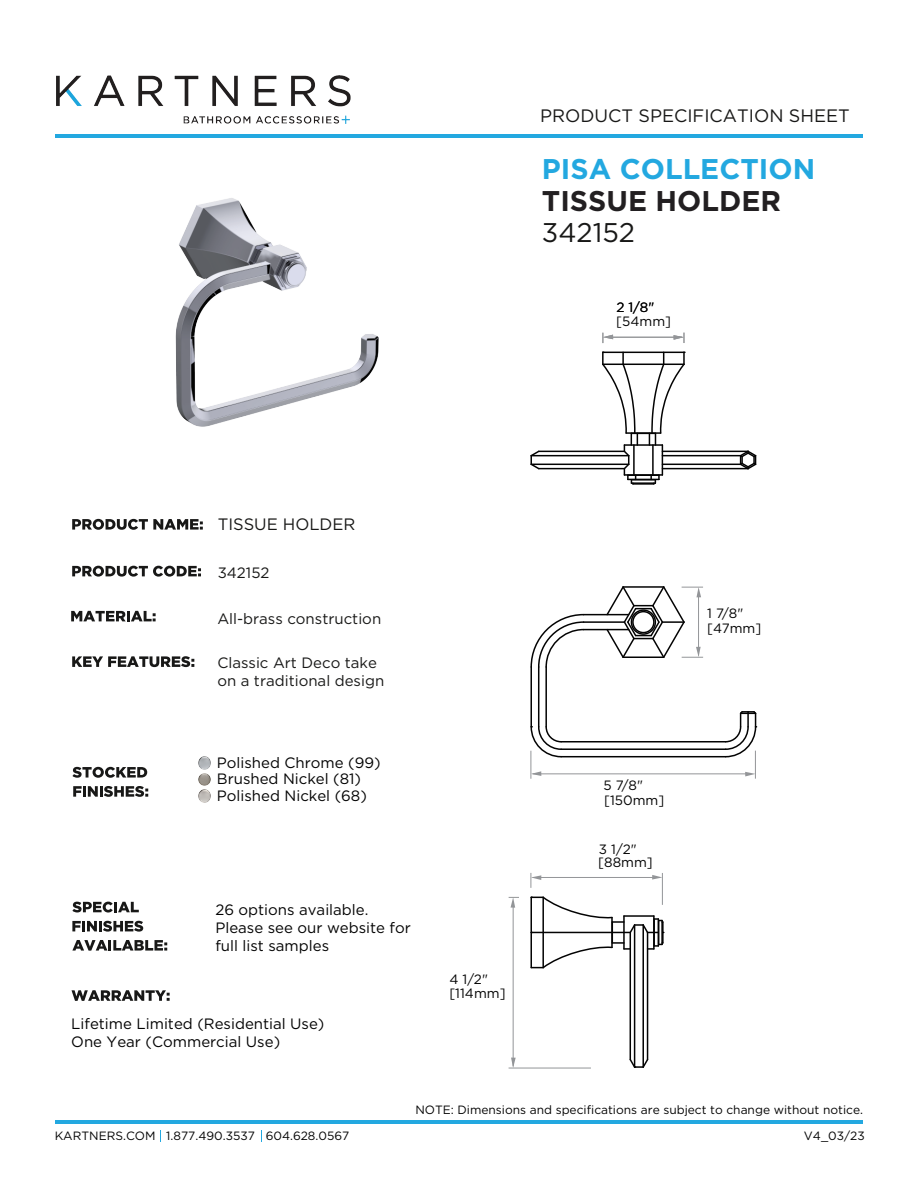
<style>
.page{position:relative;width:918px;height:1188px;background:#fff}
.page>*{position:absolute;margin:0;border:0;box-sizing:border-box;transform-origin:0 0}
.t1{font:700 28.5px "Gotham";color:#23a8e0}
.t2{font:700 28.5px "Gotham";color:#221f21}
.t3{font:27px "Gotham";color:#181817}
.t4{font:18px "Gotham";color:#181817}
.t5{font:16.5px "Gotham";color:#181817}
.t6{font:15px/18px "Gotham";color:#030303}
.t7{font:15px/18px "Gotham";color:#181817}
.t8{font:13.5px/14.9px "Gotham";color:#030303}
.t9{font:12px "Gotham";color:#030303}
</style>
<div class="page">
<hr style="left:55px;top:134px;width:808px;height:4px;background:#23a8e0">
<hr style="left:55px;top:1120px;width:808px;height:4px;background:#23a8e0">
<img style="left:56px;top:76px;width:291px;height:1px">
<svg style="left:72px;top:519px;width:131px;height:11px"></svg>
<svg style="left:72px;top:566px;width:129px;height:11px"></svg>
<svg style="left:72px;top:767px;width:75px;height:11px"></svg>
<svg style="left:73px;top:786px;width:75px;height:11px"></svg>
<svg style="left:72px;top:656px;width:122px;height:11px"></svg>
<svg style="left:72px;top:990px;width:98px;height:11px"></svg>
<svg style="left:71px;top:611px;width:85px;height:10px"></svg>
<svg style="left:72px;top:902px;width:67px;height:11px"></svg>
<svg style="left:72px;top:921px;width:71px;height:11px"></svg>
<svg style="left:72px;top:940px;width:95px;height:11px"></svg>
<hr style="left:530px;top:667px;width:2px;height:60px;background:#030303">
<hr style="left:538px;top:667px;width:1px;height:60px;background:#030303">
<hr style="left:545px;top:667px;width:2px;height:60px;background:#030303">
<hr style="left:561px;top:756px;width:165px;height:1px;background:#030303">
<hr style="left:561px;top:748px;width:165px;height:2px;background:#030303">
<hr style="left:561px;top:741px;width:165px;height:1px;background:#030303">
<hr style="left:584px;top:629px;width:45px;height:1px;background:#030303">
<hr style="left:584px;top:621px;width:40px;height:2px;background:#030303">
<hr style="left:584px;top:614px;width:45px;height:1px;background:#030303">
<hr style="left:633px;top:483px;width:21px;height:2px;background:#030303">
<hr style="left:539px;top:468px;width:85px;height:1px;background:#030303">
<hr style="left:662px;top:468px;width:86px;height:1px;background:#030303">
<hr style="left:531px;top:464px;width:98px;height:1px;background:#030303">
<hr style="left:662px;top:464px;width:79px;height:1px;background:#030303">
<hr style="left:531px;top:455px;width:98px;height:1px;background:#030303">
<hr style="left:662px;top:455px;width:79px;height:1px;background:#030303">
<hr style="left:539px;top:451px;width:85px;height:1px;background:#030303">
<hr style="left:662px;top:451px;width:86px;height:1px;background:#030303">
<svg style="left:739px;top:450px;width:18px;height:20px"></svg>
<hr style="left:530px;top:897px;width:2px;height:71px;background:#030303">
<hr style="left:630px;top:932px;width:1px;height:128px;background:#030303">
<hr style="left:634px;top:925px;width:1px;height:142px;background:#030303">
<hr style="left:642px;top:925px;width:2px;height:142px;background:#030303">
<hr style="left:647px;top:932px;width:1px;height:128px;background:#030303">
<svg style="left:530px;top:613px;width:55px;height:55px"></svg>
<svg style="left:601px;top:352px;width:85px;height:132px"></svg>
<svg style="left:531px;top:895px;width:133px;height:75px"></svg>
<svg style="left:629px;top:1058px;width:20px;height:10px"></svg>
<hr style="left:612px;top:337px;width:70px;height:1px;background:#939598">
<svg style="left:603px;top:333px;width:10px;height:10px"></svg>
<svg style="left:674px;top:333px;width:11px;height:10px"></svg>
<svg style="left:605px;top:586px;width:98px;height:72px"></svg>
<hr style="left:662px;top:873px;width:1px;height:32px;background:#939598">
<hr style="left:533px;top:877px;width:120px;height:1px;background:#939598">
<svg style="left:652px;top:875px;width:10px;height:5px"></svg>
<svg style="left:531px;top:873px;width:10px;height:15px"></svg>
<hr style="left:533px;top:774px;width:213px;height:1px;background:#939598">
<svg style="left:724px;top:711px;width:34px;height:68px"></svg>
<svg style="left:530px;top:725px;width:33px;height:54px"></svg>
<hr style="left:509px;top:1068px;width:82px;height:1px;background:#939598">
<hr style="left:513px;top:906px;width:1px;height:160px;background:#939598">
<svg style="left:509px;top:897px;width:10px;height:11px"></svg>
<svg style="left:511px;top:1058px;width:5px;height:10px"></svg>
<img style="left:56px;top:77px;width:528px;height:393px">
<svg style="left:198px;top:757px;width:13px;height:45px"></svg>
<p class="t4" style="left:540px;top:105px;width:311px">PRODUCT SPECIFICATION SHEET</p>
<h1 class="t1" style="left:542px;top:152px;width:275px">PISA COLLECTION</h1>
<h1 class="t2" style="left:542px;top:185px;width:241px">TISSUE HOLDER</h1>
<h2 class="t3" style="left:542px;top:218px;width:95px">342152</h2>
<p class="t8" style="left:616px;top:299px;width:40px">2 1/8"</p>
<p class="t5" style="left:218px;top:515px;width:139px">TISSUE HOLDER</p>
<p class="t7" style="left:218px;top:564px;width:53px">342152</p>
<p class="t7" style="left:217px;top:609px;width:165px">All-brass construction</p>
<p class="t7" style="left:217px;top:653px;width:168px">Classic Art Deco take on a traditional design</p>
<p class="t6" style="left:217px;top:754px;width:165px;line-height:16.5px">Polished Chrome (99)<br>Brushed Nickel (81)<br>Polished Nickel (68)</p>
<p class="t6" style="left:215px;top:900px;width:197px">26 options available.<br>Please see our website for full list samples</p>
<p class="t6" style="left:71px;top:1014px;width:255px">Lifetime Limited (Residential Use)<br>One Year (Commercial Use)</p>
<p class="t8" style="left:449px;top:971px;width:58px">4 1/2" [114mm]</p>
<p class="t8" style="left:616px;top:314px;width:56px">[54mm]</p>
<p class="t8" style="left:707px;top:606px;width:56px">1 7/8" [47mm]</p>
<p class="t8" style="left:603px;top:778px;width:63px">5 7/8" [150mm]</p>
<p class="t8" style="left:598px;top:843px;width:56px;line-height:12.6px">3 1/2" [88mm]</p>
<p class="t9" style="left:415px;top:1104px;width:449px">NOTE: Dimensions and specifications are subject to change without notice.</p>
<p class="t9" style="left:55px;top:1129px;width:296px">KARTNERS.COM 1.877.490.3537 604.628.0567</p>
<p class="t9" style="left:804px;top:1129px;width:62px">V4_03/23</p>
</div>
